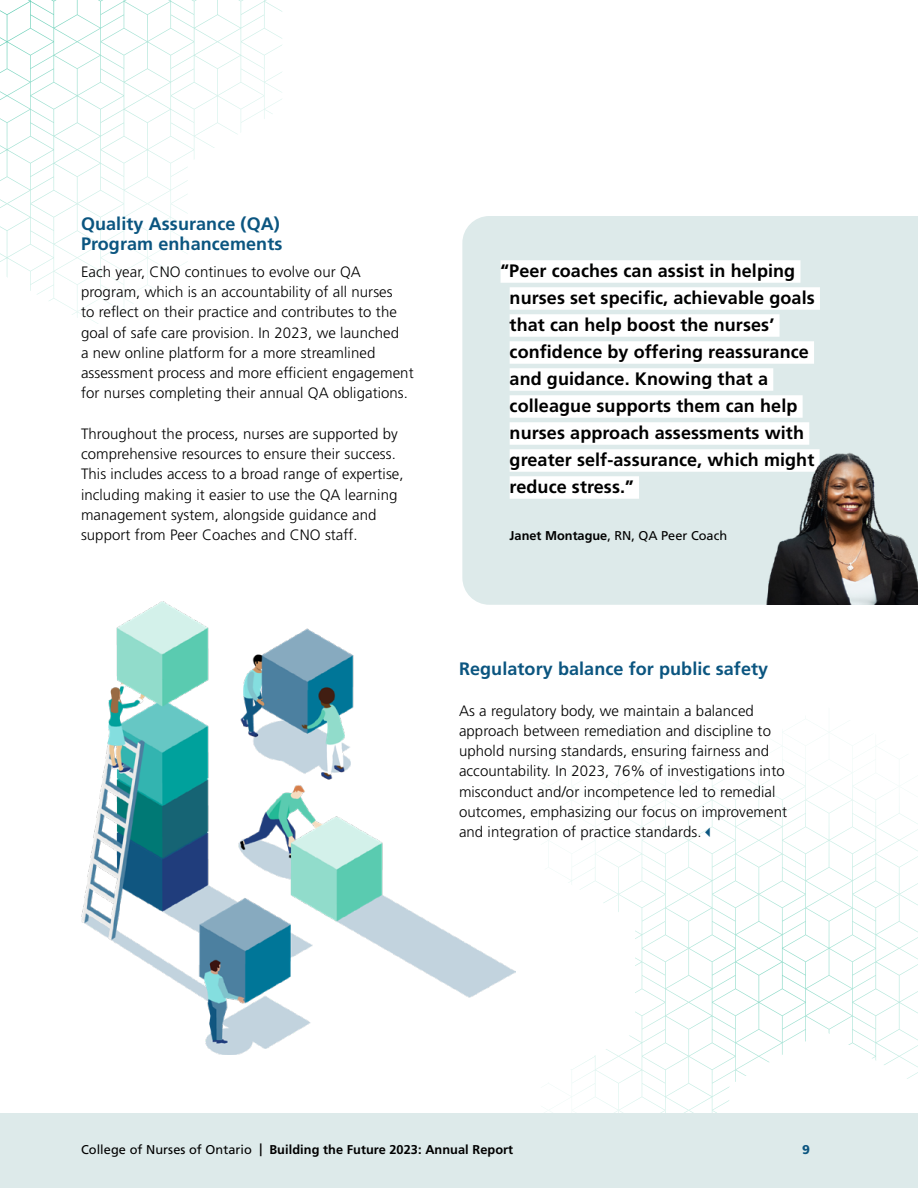
<style>
.page{position:relative;width:918px;height:1188px;background:#fff}
.page>*{position:absolute;margin:0;border:0;box-sizing:border-box;transform-origin:0 0}
.t1{font:700 18px/27px "Frutiger LT Std";letter-spacing:.005em;color:#000}
.t2{font:700 18px/20.2px "Frutiger LT Std";letter-spacing:.005em;color:#0b5580}
.t3{font:300 15px/20.2px "Frutiger LT Std";letter-spacing:.005em;color:#000}
.t4{font:700 12.75px "Frutiger LT Std";letter-spacing:.005em;color:#000}
.t5{font:12.75px "Frutiger LT Std";color:#000}
.t6{font:900 12.75px "Frutiger LT Std";color:#0b5580}
.s1{font-weight:700}
.s2{color:#0b5580}
.s3{font-weight:400}
</style>
<div class="page">
<svg style="left:0;top:0;width:282px;height:324px"></svg>
<svg style="left:540px;top:718px;width:378px;height:396px"></svg>
<img style="left:81px;top:601px;width:435px;height:454px">
<div style="left:0;top:1114px;width:918px;height:74px;background:#ddeaea"></div>
<div style="left:462px;top:216px;width:456px;height:389px;background:#ddeaea"></div>
<div style="left:501px;top:260px;width:299px;height:23px;background:#fff"></div>
<div style="left:510px;top:287px;width:310px;height:23px;background:#fff"></div>
<div style="left:510px;top:314px;width:270px;height:23px;background:#fff"></div>
<div style="left:510px;top:341px;width:304px;height:23px;background:#fff"></div>
<div style="left:510px;top:368px;width:263px;height:23px;background:#fff"></div>
<div style="left:510px;top:395px;width:293px;height:23px;background:#fff"></div>
<div style="left:510px;top:422px;width:299px;height:23px;background:#fff"></div>
<div style="left:510px;top:449px;width:310px;height:23px;background:#fff"></div>
<div style="left:510px;top:476px;width:129px;height:23px;background:#fff"></div>
<img style="left:759px;top:443px;width:159px;height:162px">
<p class="t2" style="left:81px;top:213px;width:203px">Quality Assurance (QA)<br>Program enhancements</p>
<p class="t3" style="left:81px;top:262px;width:334px">Each year, CNO continues to evolve our QA program, which is an accountability of all nurses<br>to reflect on their practice and contributes to the goal of safe care provision. In 2023, we launched<br>a new online platform for a more streamlined assessment process and more efficient engagement for nurses completing their annual QA obligations.</p>
<p class="t3" style="left:81px;top:424px;width:324px">Throughout the process, nurses are supported by comprehensive resources to ensure their success.<br>This includes access to a broad range of expertise, including making it easier to use the QA learning management system, alongside guidance and support from Peer Coaches and CNO staff.</p>
<p class="t1" style="left:510px;top:257px;width:307px;text-indent:-9px">“Peer coaches can assist in helping nurses set specific, achievable goals that can help boost the nurses’ confidence by offering reassurance and guidance. Knowing that a colleague supports them can help nurses approach assessments with greater self-assurance, which might reduce stress.”</p>
<p class="t5" style="left:510px;top:528px;width:219px"><span class="s1">Janet Montague</span>, RN, QA Peer Coach</p>
<p class="t2" style="left:459px;top:659px;width:311px">Regulatory balance for public safety</p>
<p class="t3" style="left:459px;top:700px;width:330px">As a regulatory body, we maintain a balanced approach between remediation and discipline to uphold nursing standards, ensuring fairness and accountability. In 2023, 76% of investigations into misconduct and/or incompetence led to remedial outcomes, emphasizing our focus on improvement and integration of practice standards.<span class="s2">✓</span></p>
<p class="t4" style="left:81px;top:1142px;width:434px"><span class="s3">College of Nurses of Ontario</span> | Building the Future 2023: Annual Report</p>
<p class="t6" style="left:802px;top:1142px;width:9px">9</p>
</div>
